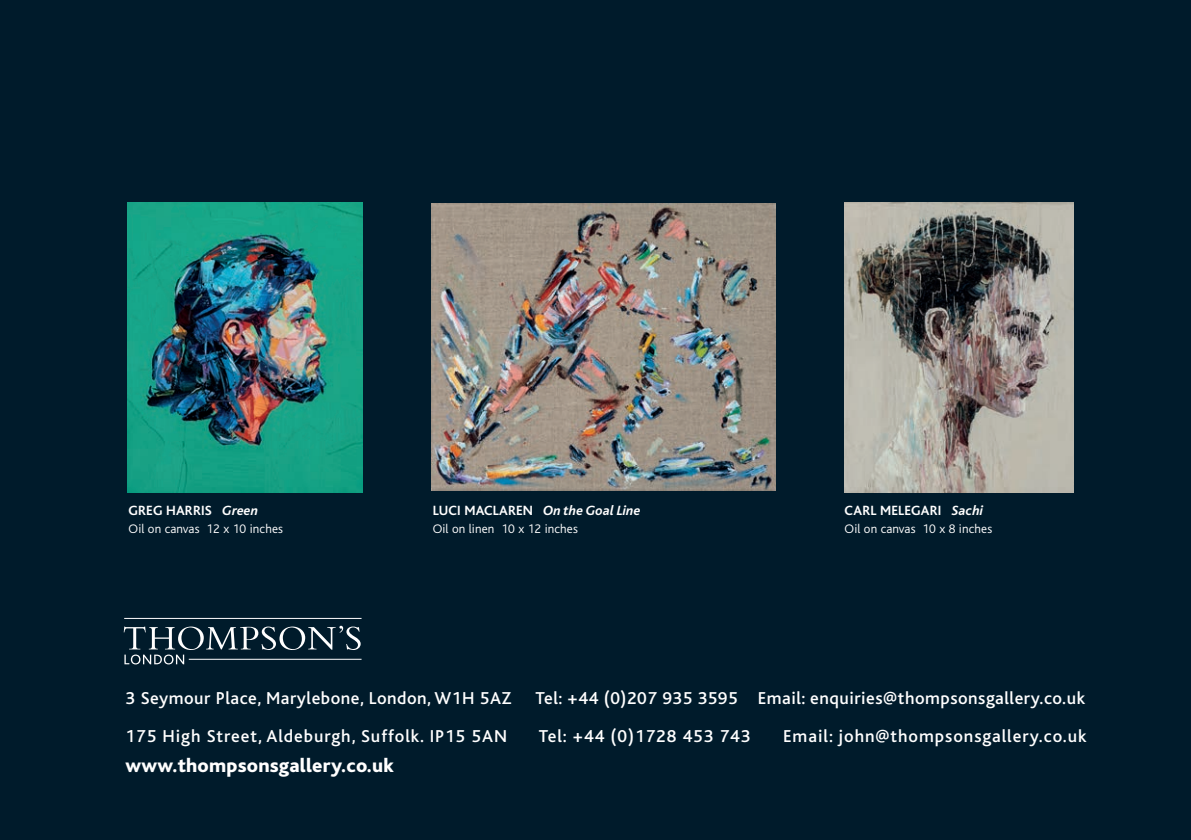
<style>
.page{position:relative;width:1191px;height:840px;background:#fff}
.page>*{position:absolute;margin:0;border:0;box-sizing:border-box;transform-origin:0 0}
.t1{font:800 20px "Bliss";letter-spacing:.01em;color:#fff}
.t2{font:500 18px "Bliss";letter-spacing:.03em;color:#fff}
.t3{font:500 18px "Bliss";letter-spacing:.055em;color:#fff}
.t4{font:700 14px "Bliss";letter-spacing:.01em;color:#fff}
.t5{font:italic 700 14px "Bliss";letter-spacing:.01em;color:#fff}
.t6{font:300 13px "Bliss";letter-spacing:.01em;color:#fff}
.s1{font-style:italic}
.s2{font-style:normal}
</style>
<div class="page">
<div style="left:0;top:0;width:1191px;height:839px;background:#001b2b"></div>
<hr style="left:124px;top:617px;width:237px;height:1px;background:#fff">
<svg style="left:124px;top:625px;width:237px;height:39px"></svg>
<img style="left:431px;top:203px;width:344px;height:287px">
<img style="left:127px;top:202px;width:235px;height:290px">
<img style="left:844px;top:202px;width:229px;height:290px">
<p class="t4" style="left:129px;top:503px;width:131px">GREG HARRIS <span class="s1">Green</span></p>
<p class="t6" style="left:129px;top:522px;width:156px">Oil on canvas 12 x 10 inches</p>
<p class="t5" style="left:433px;top:503px;width:209px"><span class="s2">LUCI MACLAREN</span> On the Goal Line</p>
<p class="t6" style="left:433px;top:522px;width:147px">Oil on linen 10 x 12 inches</p>
<p class="t4" style="left:844px;top:503px;width:140px">CARL MELEGARI <span class="s1">Sachi</span></p>
<p class="t6" style="left:844px;top:522px;width:149px">Oil on canvas 10 x 8 inches</p>
<p class="t2" style="left:126px;top:688px;width:387px">3 Seymour Place, Marylebone, London, W1H 5AZ</p>
<p class="t2" style="left:535px;top:688px;width:551px">Tel: +44 (0)207 935 3595 Email: enquiries@thompsonsgallery.co.uk</p>
<p class="t3" style="left:126px;top:726px;width:383px">175 High Street, Aldeburgh, Suffolk. IP15 5AN</p>
<p class="t3" style="left:539px;top:726px;width:213px">Tel: +44 (0)1728 453 743</p>
<p class="t3" style="left:783px;top:726px;width:305px">Email: john@thompsonsgallery.co.uk</p>
<p class="t1" style="left:126px;top:755px;width:270px">www.thompsonsgallery.co.uk</p>
</div>
